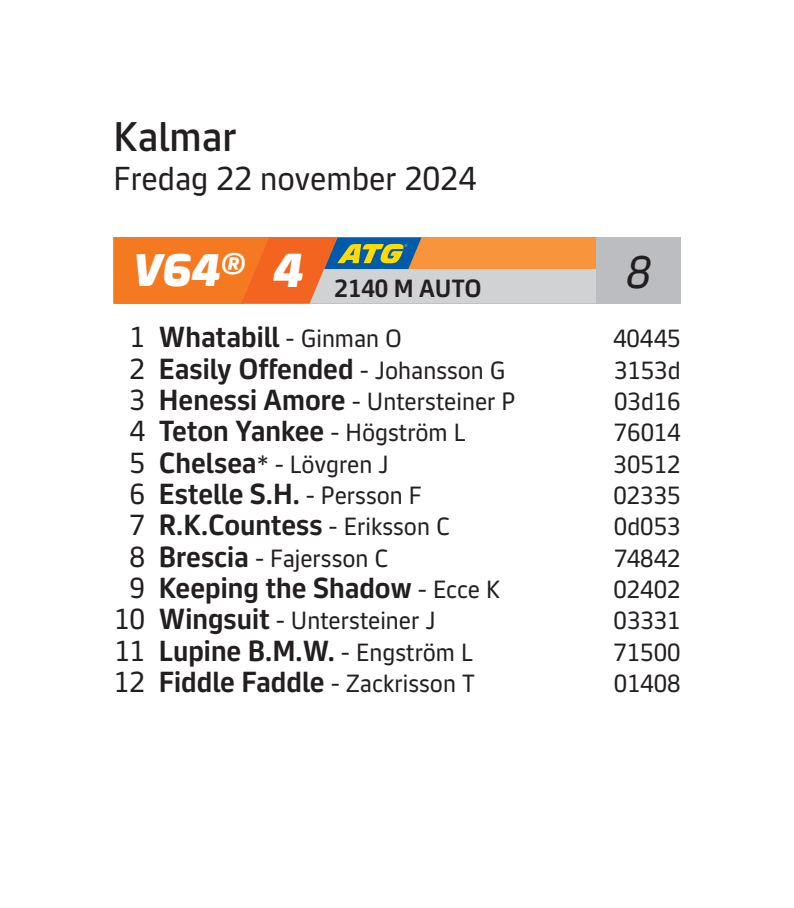
<style>
.page{position:relative;width:794px;height:908px;background:#fff}
.page>*{position:absolute;margin:0;border:0;box-sizing:border-box;transform-origin:0 0}
.t1{font:46px "ATG Rubrik";color:#fff}
.t2{font:44px "ATG Rubrik";color:#fff}
.t3{font:italic 44px "ATG Text";color:#231f20}
.t4{font:500 40px "ATG Text";color:#231f20}
.t5{font:32px "ATG Text";color:#231f20}
.HorseAndRider{font:700 28px "ATG Text";color:#231f20}
.S_REKORD{font:28px "ATG Text";color:#231f20}
.HorseAndRider-2{font:24px "ATG Text";color:#231f20}
.S_REKORD-2{font:24px "ATG Text";color:#231f20}
.t6{font:700 24px "ATG Text";color:#231f20}
.s1{font-weight:400;font-size:24px}
.s2{font-weight:700;font-size:28px}
</style>
<div class="page">
<div style="left:595px;top:237px;width:85px;height:66px;background:#bcbdc0"></div>
<svg style="left:113px;top:237px;width:483px;height:66px;background:#dc9662"></svg>
<p class="t4" style="left:113px;top:113px;width:125px">Kalmar</p>
<p class="t5" style="left:113px;top:159px;width:364px">Fredag 22 november 2024</p>
<p class="t2" style="left:134px;top:244px;width:112px">V64®</p>
<p class="t1" style="left:273px;top:243px;width:32px">4</p>
<p class="t6" style="left:334px;top:274px;width:149px">2140 M AUTO</p>
<p class="t3" style="left:626px;top:246px;width:26px">8</p>
<p class="S_REKORD" style="left:129px;top:320px;width:17px">1</p>
<p class="HorseAndRider" style="left:159px;top:320px;width:245px">Whatabill <span class="s1">- Ginman O</span></p>
<p class="S_REKORD-2" style="left:613px;top:324px;width:69px">40445</p>
<p class="S_REKORD" style="left:129px;top:352px;width:17px">2</p>
<p class="HorseAndRider" style="left:159px;top:351px;width:348px">Easily Offended <span class="s1">- Johansson G</span></p>
<p class="S_REKORD-2" style="left:614px;top:356px;width:68px">3153d</p>
<p class="S_REKORD" style="left:129px;top:383px;width:17px">3</p>
<p class="HorseAndRider-2" style="left:159px;top:387px;width:358px"><span class="s2">Henessi Amore</span> - Untersteiner P</p>
<p class="S_REKORD-2" style="left:614px;top:387px;width:68px">03d16</p>
<p class="S_REKORD" style="left:129px;top:414px;width:17px">4</p>
<p class="HorseAndRider" style="left:159px;top:414px;width:308px">Teton Yankee <span class="s1">- Högström L</span></p>
<p class="S_REKORD-2" style="left:614px;top:418px;width:68px">76014</p>
<p class="S_REKORD" style="left:129px;top:446px;width:17px">5</p>
<p class="HorseAndRider-2" style="left:159px;top:449px;width:231px"><span class="s2">Chelsea</span>* - Lövgren J</p>
<p class="S_REKORD-2" style="left:613px;top:449px;width:68px">30512</p>
<p class="S_REKORD" style="left:129px;top:477px;width:17px">6</p>
<p class="HorseAndRider" style="left:159px;top:477px;width:264px">Estelle S.H. <span class="s1">- Persson F</span></p>
<p class="S_REKORD-2" style="left:613px;top:481px;width:69px">02335</p>
<p class="S_REKORD" style="left:129px;top:508px;width:17px">7</p>
<p class="HorseAndRider" style="left:159px;top:508px;width:293px">R.K.Countess <span class="s1">- Eriksson C</span></p>
<p class="S_REKORD-2" style="left:614px;top:512px;width:68px">0d053</p>
<p class="S_REKORD" style="left:129px;top:540px;width:17px">8</p>
<p class="HorseAndRider-2" style="left:159px;top:543px;width:231px"><span class="s2">Brescia</span> - Fajersson C</p>
<p class="S_REKORD-2" style="left:614px;top:543px;width:68px">74842</p>
<p class="S_REKORD" style="left:129px;top:571px;width:17px">9</p>
<p class="HorseAndRider" style="left:159px;top:570px;width:343px">Keeping the Shadow <span class="s1">- Ecce K</span></p>
<p class="S_REKORD-2" style="left:613px;top:575px;width:69px">02402</p>
<p class="S_REKORD" style="left:114px;top:602px;width:33px">10</p>
<p class="HorseAndRider-2" style="left:159px;top:606px;width:278px"><span class="s2">Wingsuit</span> - Untersteiner J</p>
<p class="S_REKORD-2" style="left:613px;top:606px;width:68px">03331</p>
<p class="S_REKORD" style="left:114px;top:633px;width:32px">11</p>
<p class="HorseAndRider" style="left:159px;top:633px;width:316px">Lupine B.M.W. <span class="s1">- Engström L</span></p>
<p class="S_REKORD-2" style="left:613px;top:637px;width:68px">71500</p>
<p class="S_REKORD" style="left:114px;top:665px;width:33px">12</p>
<p class="HorseAndRider" style="left:159px;top:664px;width:318px">Fiddle Faddle <span class="s1">- Zackrisson T</span></p>
<p class="S_REKORD-2" style="left:614px;top:669px;width:68px">01408</p>
</div>
